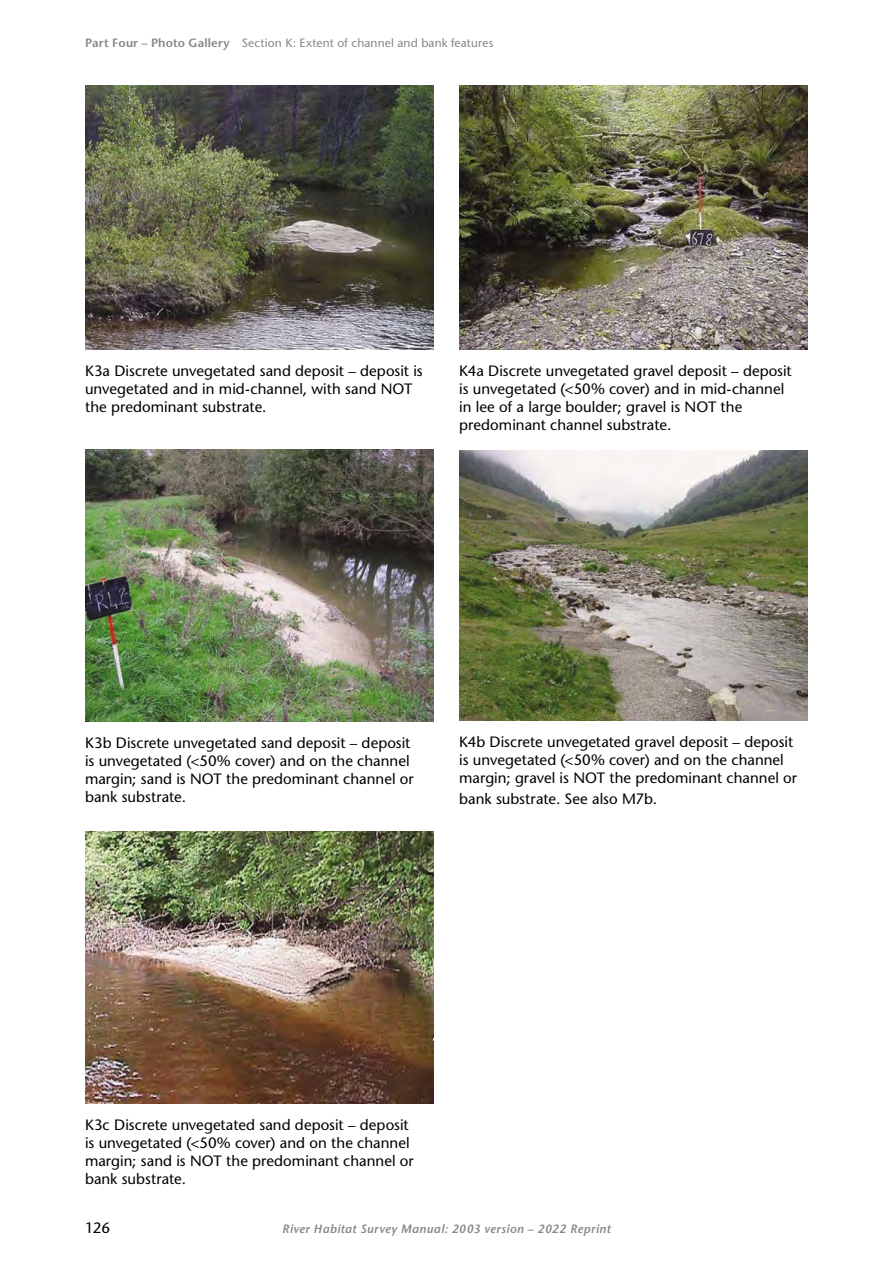
<style>
.page{position:relative;width:893px;height:1263px;background:#fff}
.page>*{position:absolute;margin:0;border:0;box-sizing:border-box;transform-origin:0 0}
.t1{font:500 15px/18px "Stone Sans Std";color:#000}
.t2{font:500 12px "Stone Sans Std";letter-spacing:.01em;color:#878787}
.t3{font:italic 600 12px "Stone Sans Std";letter-spacing:.035em;color:#878787}
.s1{font-weight:600}
</style>
<div class="page">
<img style="left:85px;top:85px;width:349px;height:264px">
<img style="left:85px;top:449px;width:349px;height:273px">
<img style="left:85px;top:832px;width:349px;height:272px">
<img style="left:459px;top:85px;width:349px;height:264px">
<img style="left:459px;top:450px;width:349px;height:271px">
<p class="t2" style="left:85px;top:35px;width:410px"><span class="s1">Part Four – Photo Gallery</span> Section K: Extent of channel and bank features</p>
<p class="t1" style="left:85px;top:361px;width:339px">K3a Discrete unvegetated sand deposit – deposit is unvegetated and in mid-channel, with sand NOT the predominant substrate.</p>
<p class="t1" style="left:459px;top:361px;width:334px">K4a Discrete unvegetated gravel deposit – deposit is unvegetated (&lt;50% cover) and in mid-channel in lee of a large boulder; gravel is NOT the predominant channel substrate.</p>
<p class="t1" style="left:85px;top:734px;width:330px">K3b Discrete unvegetated sand deposit – deposit is unvegetated (&lt;50% cover) and on the channel margin; sand is NOT the predominant channel or bank substrate.</p>
<p class="t1" style="left:459px;top:733px;width:339px">K4b Discrete unvegetated gravel deposit – deposit is unvegetated (&lt;50% cover) and on the channel margin; gravel is NOT the predominant channel or</p>
<p class="t1" style="left:459px;top:790px;width:199px">bank substrate. See also M7b.</p>
<p class="t1" style="left:85px;top:1116px;width:330px">K3c Discrete unvegetated sand deposit – deposit is unvegetated (&lt;50% cover) and on the channel margin; sand is NOT the predominant channel or bank substrate.</p>
<p class="t1" style="left:85px;top:1219px;width:27px">126</p>
<p class="t3" style="left:282px;top:1222px;width:330px">River Habitat Survey Manual: 2003 version – 2022 Reprint</p>
</div>
